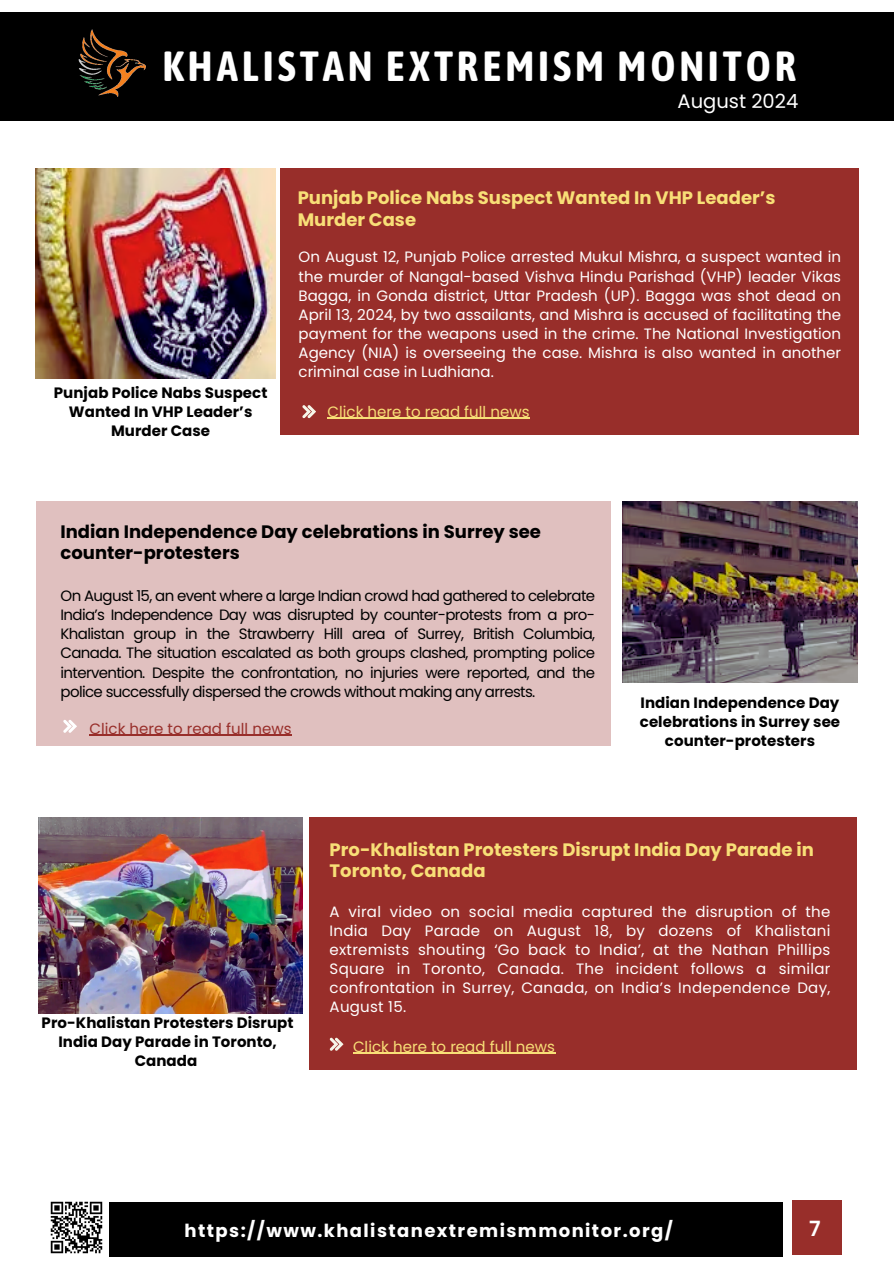
<style>
.page{position:relative;width:894px;height:1264px;background:#fff}
.page>*{position:absolute;margin:0;border:0;box-sizing:border-box;transform-origin:0 0}
.t1{font:700 42px "Asap Condensed";letter-spacing:.09em;color:#fff}
.t2{font:600 21px "Poppins";color:#fff}
.t3{font:19.5px "Poppins";color:#fff}
.t4{font:700 18px/21.3px "Poppins";color:#f8df77}
.t5{font:700 18px/21.3px "Poppins";color:#000}
.t6{font:700 18px "Poppins";letter-spacing:.08em;color:#fff}
.t7{font:15px/19.2px "Poppins";letter-spacing:.01em;color:#fff;text-align:justify}
.t8{font:15px/19.2px "Poppins";letter-spacing:-.04em;color:#000;text-align:justify}
.t9{font:700 15px/19.2px "Poppins";letter-spacing:.005em;color:#000;text-align:center}
.t10{font:15px "Poppins";letter-spacing:.005em;color:#f8df77}
.t11{font:15px "Poppins";letter-spacing:.005em;color:#982e2a}
</style>
<div class="page">
<div style="left:0;top:12px;width:893px;height:109px;background:#000"></div>
<img style="left:78px;top:29px;width:67px;height:68px">
<div style="left:280px;top:168px;width:578px;height:267px;background:#982e2a"></div>
<svg style="left:302px;top:405px;width:14px;height:13px"></svg>
<div style="left:36px;top:501px;width:574px;height:244px;background:#e0c0bf"></div>
<svg style="left:63px;top:720px;width:14px;height:12px"></svg>
<div style="left:109px;top:1202px;width:673px;height:54px;background:#000"></div>
<div style="left:791px;top:1200px;width:49px;height:54px;background:#982e2a"></div>
<img style="left:50px;top:1201px;width:53px;height:53px">
<div style="left:309px;top:817px;width:547px;height:253px;background:#982e2a"></div>
<svg style="left:330px;top:1037px;width:13px;height:13px"></svg>
<img style="left:36px;top:169px;width:240px;height:209px">
<img style="left:622px;top:501px;width:235px;height:181px">
<img style="left:39px;top:817px;width:263px;height:196px">
<hr style="left:327px;top:418px;width:202px;height:1px;background:#f8df77">
<hr style="left:89px;top:734px;width:202px;height:2px;background:#982e2a">
<hr style="left:353px;top:1052px;width:202px;height:1px;background:#f8df77">
<p class="t1" style="left:162px;top:42px;width:635px">KHALISTAN EXTREMISM MONITOR</p>
<p class="t9" style="left:54px;top:383px;width:215px">Punjab Police Nabs Suspect<br>Wanted In VHP Leader’s<br>Murder Case</p>
<h2 class="t3" style="left:677px;top:88px;width:122px">August 2024</h2>
<p class="t4" style="left:297px;top:187px;width:479px">Punjab Police Nabs Suspect Wanted In VHP Leader’s<br>Murder Case</p>
<p class="t7" style="left:298px;top:248px;width:544px">On August 12, Punjab Police arrested Mukul Mishra, a suspect wanted in the murder of Nangal-based Vishva Hindu Parishad (VHP) leader Vikas Bagga, in Gonda district, Uttar Pradesh (UP). Bagga was shot dead on April 13, 2024, by two assailants, and Mishra is accused of facilitating the payment for the weapons used in the crime. The National Investigation Agency (NIA) is overseeing the case. Mishra is also wanted in another criminal case in Ludhiana.</p>
<h2 class="t10" style="left:327px;top:401px;width:203px">Click here to read full news</h2>
<p class="t5" style="left:60px;top:521px;width:482px">Indian Independence Day celebrations in Surrey see counter-protesters</p>
<p class="t8" style="left:60px;top:586px;width:536px">On August 15, an event where a large Indian crowd had gathered to celebrate India’s Independence Day was disrupted by counter-protests from a pro-Khalistan group in the Strawberry Hill area of Surrey, British Columbia, Canada. The situation escalated as both groups clashed, prompting police intervention. Despite the confrontation, no injuries were reported, and the police successfully dispersed the crowds without making any arrests.</p>
<p class="t11" style="left:89px;top:718px;width:203px">Click here to read full news</p>
<p class="t9" style="left:639px;top:693px;width:202px">Indian Independence Day celebrations in Surrey see counter-protesters</p>
<p class="t9" style="left:42px;top:1013px;width:253px">Pro-Khalistan Protesters Disrupt<br>India Day Parade in Toronto,<br>Canada</p>
<h4 class="t4" style="left:329px;top:838px;width:485px">Pro-Khalistan Protesters Disrupt India Day Parade in<br>Toronto, Canada</h4>
<p class="t7" style="left:329px;top:901px;width:502px">A viral video on social media captured the disruption of the India Day Parade on August 18, by dozens of Khalistani extremists shouting ‘Go back to India’, at the Nathan Phillips Square in Toronto, Canada. The incident follows a similar confrontation in Surrey, Canada, on India’s Independence Day, August 15.</p>
<h4 class="t10" style="left:353px;top:1035px;width:203px">Click here to read full news</h4>
<h1 class="t6" style="left:184px;top:1218px;width:489px">https://www.khalistanextremismmonitor.org/</h1>
<p class="t2" style="left:809px;top:1213px;width:13px">7</p>
</div>
